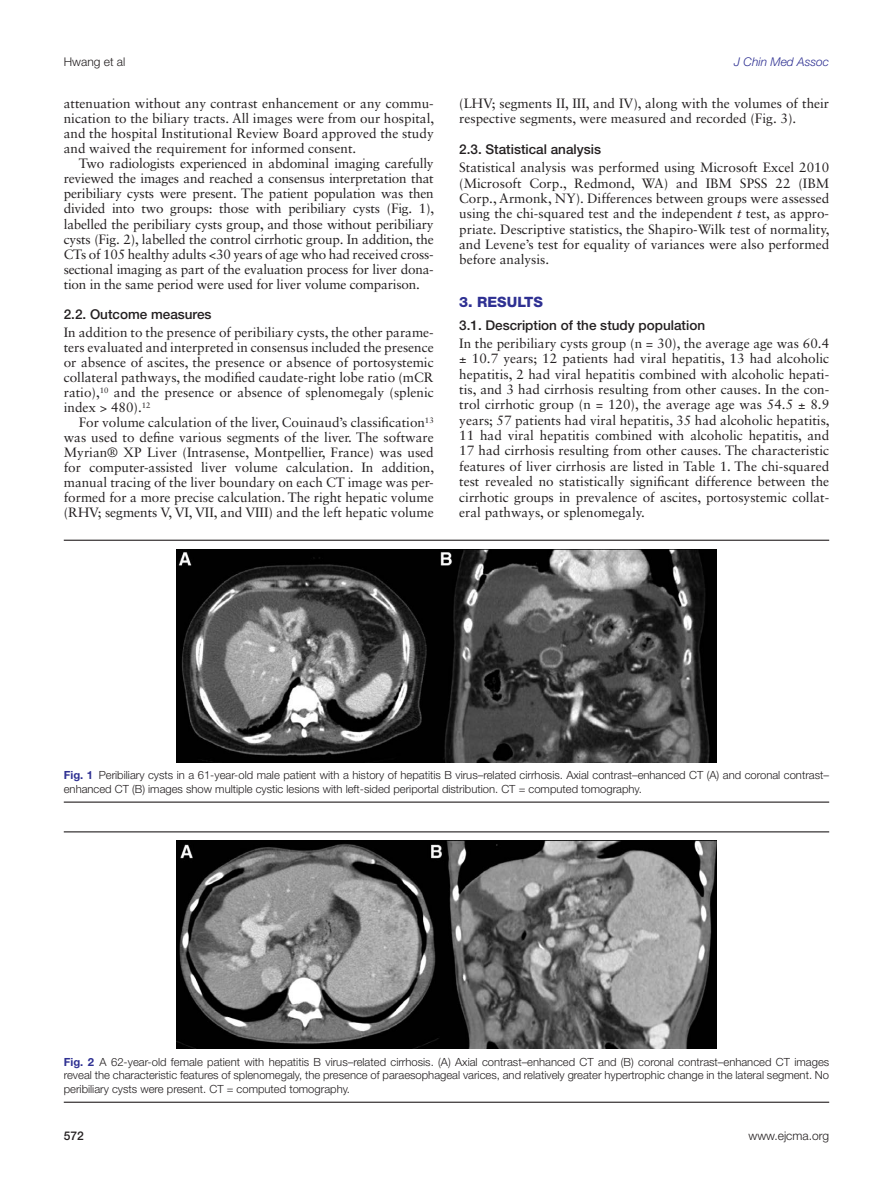
<style>
.page{position:relative;width:893px;height:1191px;background:#fff}
.page>*{position:absolute;margin:0;border:0;box-sizing:border-box;transform-origin:0 0}
.t1{font:800 14.25px "Helvetica Neue LT Std";color:#2e3092}
.t2{font:13.5px/15px "Sabon LT Std";color:#231f20;text-align:justify}
.t3{font:500 13.5px "Helvetica Neue LT Std";color:#231f20}
.t4{font:300 12px "Helvetica Neue LT Std";color:#231f20}
.t5{font:italic 300 12px "Helvetica Neue LT Std";color:#2e3092}
.t6{font:500 12px "Helvetica Neue LT Std";color:#231f20}
.t7{font:300 11.25px/13.5px "Helvetica Neue LT Std";color:#231f20}
.s1{font-style:italic}
.s2{font-weight:700;color:#2e3092}
</style>
<div class="page">
<img style="left:176px;top:549px;width:540px;height:213px">
<hr style="left:64px;top:539px;width:765px;height:2px;background:#231f20">
<hr style="left:64px;top:801px;width:765px;height:1px;background:#231f20">
<img style="left:176px;top:841px;width:540px;height:207px">
<hr style="left:64px;top:831px;width:765px;height:1px;background:#231f20">
<hr style="left:64px;top:1101px;width:765px;height:1px;background:#231f20">
<p class="t4" style="left:64px;top:54px;width:63px">Hwang et al</p>
<p class="t5" style="left:734px;top:54px;width:96px">J Chin Med Assoc</p>
<p class="t2" style="left:64px;top:96px;width:372px">attenuation without any contrast enhancement or any commu&shy;nication to the biliary tracts. All images were from our hospital, and the hospital Institutional Review Board approved the study and waived the requirement for informed consent.</p>
<p class="t2" style="left:64px;top:156px;width:372px;text-indent:15px">Two radiologists experienced in abdominal imaging carefully reviewed the images and reached a consensus interpretation that peribiliary cysts were present. The patient population was then divided into two groups: those with peribiliary cysts (Fig. 1), labelled the peribiliary cysts group, and those without peribiliary cysts (Fig. 2), labelled the control cirrhotic group. In addition, the CTs of 105 healthy adults &lt;30 years of age who had received cross&shy;sectional imaging as part of the evaluation process for liver dona&shy;tion in the same period were used for liver volume comparison.</p>
<p class="t3" style="left:64px;top:306px;width:149px">2.2. Outcome measures</p>
<p class="t2" style="left:64px;top:324px;width:371px">In addition to the presence of peribiliary cysts, the other parame&shy;ters evaluated and interpreted in consensus included the presence or absence of ascites, the presence or absence of portosystemic collateral pathways, the modified caudate-right lobe ratio (mCR ratio),<sup>10</sup> and the presence or absence of splenomegaly (splenic index &gt; 480).<sup>12</sup></p>
<p class="t2" style="left:64px;top:415px;width:372px;text-indent:15px">For volume calculation of the liver, Couinaud’s classification<sup>13 </sup>was used to define various segments of the liver. The software Myrian® XP Liver (Intrasense, Montpellier, France) was used for computer-assisted liver volume calculation. In addition, manual tracing of the liver boundary on each CT image was per&shy;formed for a more precise calculation. The right hepatic volume (RHV; segments V, VI, VII, and VIII) and the left hepatic volume</p>
<p class="t2" style="left:459px;top:96px;width:371px">(LHV; segments II, III, and IV), along with the volumes of their respective segments, were measured and recorded (Fig. 3).</p>
<p class="t3" style="left:459px;top:141px;width:143px">2.3. Statistical analysis</p>
<p class="t2" style="left:459px;top:160px;width:372px">Statistical analysis was performed using Microsoft Excel 2010 (Microsoft Corp., Redmond, WA) and IBM SPSS 22 (IBM Corp., Armonk, NY). Differences between groups were assessed using the chi-squared test and the independent <span class="s1">t</span> test, as appro&shy;priate. Descriptive statistics, the Shapiro-Wilk test of normality, and Levene’s test for equality of variances were also performed before analysis.</p>
<p class="t1" style="left:459px;top:293px;width:85px">3. RESULTS</p>
<p class="t3" style="left:459px;top:317px;width:247px">3.1. Description of the study population</p>
<p class="t2" style="left:459px;top:335px;width:372px">In the peribiliary cysts group (n = 30), the average age was 60.4 ± 10.7 years; 12 patients had viral hepatitis, 13 had alcoholic hepatitis, 2 had viral hepatitis combined with alcoholic hepati&shy;tis, and 3 had cirrhosis resulting from other causes. In the con&shy;trol cirrhotic group (n = 120), the average age was 54.5 ± 8.9 years; 57 patients had viral hepatitis, 35 had alcoholic hepatitis, 11 had viral hepatitis combined with alcoholic hepatitis, and 17 had cirrhosis resulting from other causes. The characteristic features of liver cirrhosis are listed in Table 1. The chi-squared test revealed no statistically significant difference between the cirrhotic groups in prevalence of ascites, portosystemic collat&shy;eral pathways, or splenomegaly.</p>
<p class="t7" style="left:64px;top:768px;width:767px"><span class="s2">Fig. 1</span> Peribiliary cysts in a 61-year-old male patient with a history of hepatitis B virus–related cirrhosis. Axial contrast–enhanced CT (A) and coronal contrast– enhanced CT (B) images show multiple cystic lesions with left-sided periportal distribution. CT = computed tomography.</p>
<p class="t7" style="left:64px;top:1054px;width:767px;text-align:justify"><span class="s2">Fig. 2</span> A 62-year-old female patient with hepatitis B virus–related cirrhosis. (A) Axial contrast–enhanced CT and (B) coronal contrast–enhanced CT images reveal the characteristic features of splenomegaly, the presence of paraesophageal varices, and relatively greater hypertrophic change in the lateral segment. No peribiliary cysts were present. CT = computed tomography.</p>
<p class="t6" style="left:64px;top:1128px;width:22px">572</p>
<p class="t4" style="left:748px;top:1128px;width:82px">www.ejcma.org</p>
</div>
